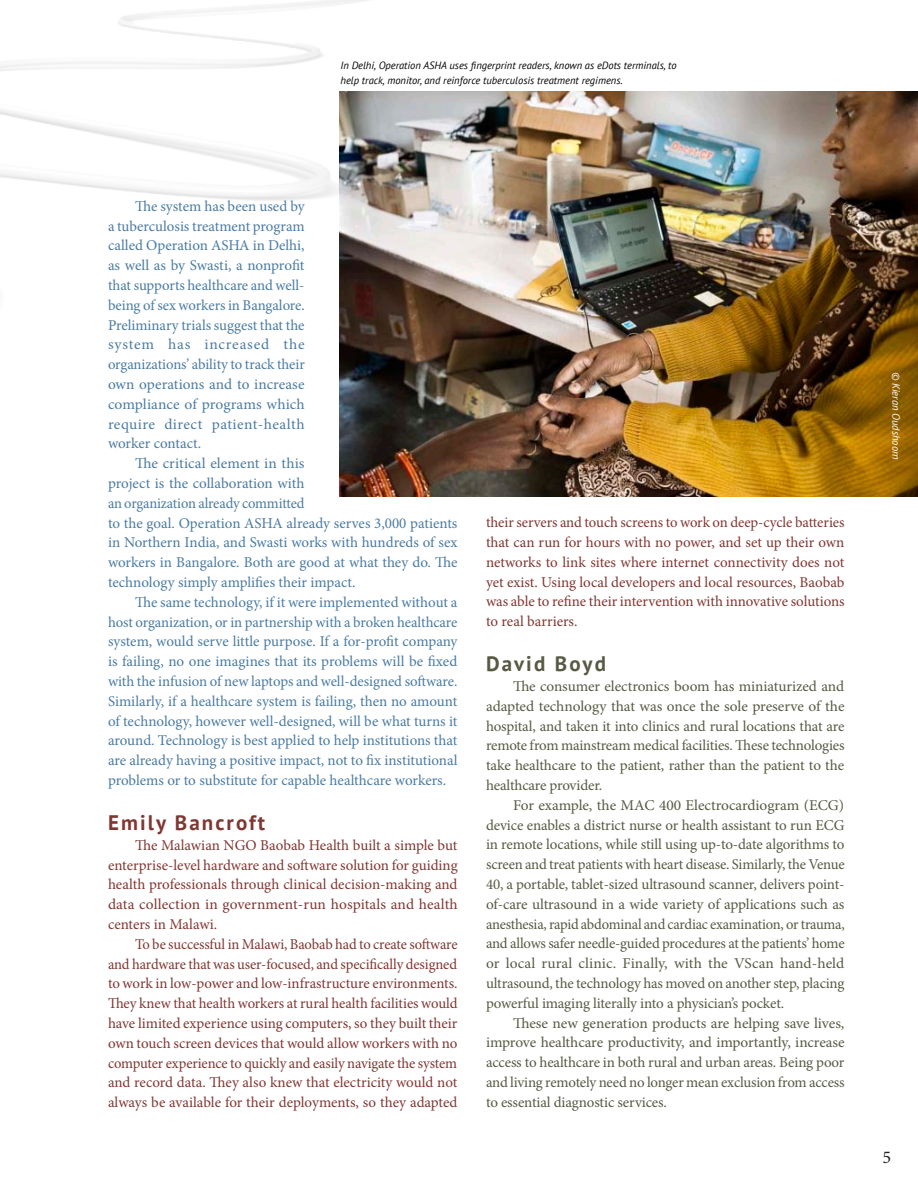
<style>
.page{position:relative;width:918px;height:1188px;background:#fff}
.page>*{position:absolute;margin:0;border:0;box-sizing:border-box;transform-origin:0 0}
.Names{font:700 21px "PT Sans";letter-spacing:.1em;color:#803732}
.Names-2{font:700 21px "PT Sans";letter-spacing:.1em;color:#585943}
.t1{font:18px "Minion Pro";color:#231f20}
.body_text{font:15px/19.8px "Minion Pro";color:#4a7ba3;text-align:justify}
.body_text-2{font:15px/19.8px "Minion Pro";letter-spacing:-.01em;color:#585943;text-align:justify}
.body_text-3{font:15px/19.8px "Minion Pro";color:#803732;text-align:justify}
.Caption_type{font:italic 10.5px/15px "PT Sans";color:#040503}
.Caption_type_justify{font:italic 10.5px "PT Sans";color:#fff}
</style>
<div class="page">
<img style="left:378px;top:91px;width:540px;height:405px">
<img style="left:0;top:0;width:378px;height:497px">
<p class="Caption_type" style="left:341px;top:57px;width:338px">In Delhi, Operation ASHA uses fingerprint readers, known as eDots terminals, to help track, monitor, and reinforce tuberculosis treatment regimens.</p>
<p class="body_text" style="left:108px;top:196px;width:198px;text-indent:27px">The system has been used by a tuberculosis treatment program called Operation ASHA in Delhi, as well as by Swasti, a nonprofit that supports healthcare and well&shy;being of sex workers in Bangalore.<br>Preliminary trials suggest that the system has increased the organizations’ ability to track their own operations and to increase compliance of programs which require direct patient-health worker contact.</p>
<p class="body_text" style="left:108px;top:454px;width:351px;text-align:left;text-indent:27px">The critical element in this<br>project is the collaboration with<br>an organization already committed<br>to the goal. Operation ASHA already serves 3,000 patients in Northern India, and Swasti works with hundreds of sex workers in Bangalore. Both are good at what they do. The technology simply amplifies their impact.</p>
<p class="body_text" style="left:108px;top:592px;width:351px;text-indent:27px">The same technology, if it were implemented without a host organization, or in partnership with a broken healthcare system, would serve little purpose. If a for-profit company is failing, no one imagines that its problems will be fixed with the infusion of new laptops and well-designed software.<br>Similarly, if a healthcare system is failing, then no amount of technology, however well-designed, will be what turns it around. Technology is best applied to help institutions that are already having a positive impact, not to fix institutional problems or to substitute for capable healthcare workers.</p>
<p class="Names" style="left:108px;top:809px;width:159px">Emily Bancroft</p>
<p class="body_text-3" style="left:108px;top:835px;width:351px;text-indent:27px">The Malawian NGO Baobab Health built a simple but enterprise-level hardware and software solution for guiding health professionals through clinical decision-making and data collection in government-run hospitals and health centers in Malawi.</p>
<p class="body_text-3" style="left:108px;top:934px;width:351px;text-indent:27px">To be successful in Malawi, Baobab had to create software and hardware that was user-focused, and specifically designed to work in low-power and low-infrastructure environments.<br>They knew that health workers at rural health facilities would have limited experience using computers, so they built their own touch screen devices that would allow workers with no computer experience to quickly and easily navigate the system and record data. They also knew that electricity would not always be available for their deployments, so they adapted</p>
<p class="body_text-3" style="left:486px;top:513px;width:360px">their servers and touch screens to work on deep-cycle batteries that can run for hours with no power, and set up their own networks to link sites where internet connectivity does not yet exist. Using local developers and local resources, Baobab was able to refine their intervention with innovative solutions to real barriers.</p>
<p class="Names-2" style="left:486px;top:650px;width:121px">David Boyd</p>
<p class="body_text-2" style="left:486px;top:676px;width:360px;text-indent:27px">The consumer electronics boom has miniaturized and adapted technology that was once the sole preserve of the hospital, and taken it into clinics and rural locations that are remote from mainstream medical facilities. These technologies take healthcare to the patient, rather than the patient to the healthcare provider.</p>
<p class="body_text-2" style="left:486px;top:795px;width:360px;text-indent:27px">For example, the MAC 400 Electrocardiogram (ECG) device enables a district nurse or health assistant to run ECG in remote locations, while still using up-to-date algorithms to screen and treat patients with heart disease. Similarly, the Venue 40, a portable, tablet-sized ultrasound scanner, delivers point&shy;of-care ultrasound in a wide variety of applications such as anesthesia, rapid abdominal and cardiac examination, or trauma, and allows safer needle-guided procedures at the patients’ home or local rural clinic. Finally, with the VScan hand-held ultrasound, the technology has moved on another step, placing powerful imaging literally into a physician’s pocket.</p>
<p class="body_text-2" style="left:486px;top:1013px;width:360px;text-indent:27px">These new generation products are helping save lives, improve healthcare productivity, and importantly, increase access to healthcare in both rural and urban areas. Being poor and living remotely need no longer mean exclusion from access to essential diagnostic services.</p>
<p class="Caption_type_justify" style="left:903px;top:372px;width:90px;rotate:90deg">© Kieran Oudshoorn</p>
<p class="t1" style="left:882px;top:1146px;width:10px">5</p>
</div>
